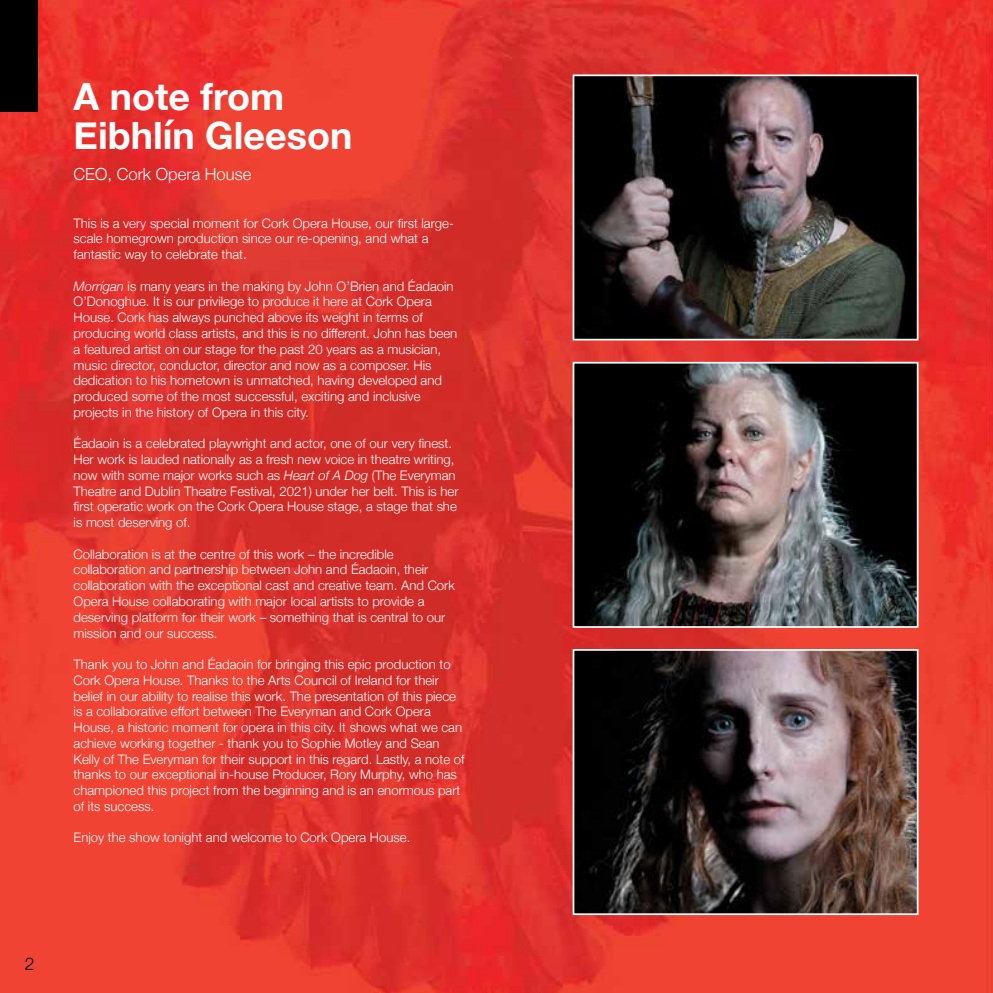
<style>
.page{position:relative;width:993px;height:993px;background:#fff}
.page>*{position:absolute;margin:0;border:0;box-sizing:border-box;transform-origin:0 0}
.t1{font:700 37.62px/38.5px "Helvetica Neue";color:#fff}
.t2{font:300 17.5px "Helvetica Neue";color:#000}
.t3{font:300 16.62px "Helvetica Neue";color:#fff}
.t4{font:300 13.12px/15.8px "Helvetica Neue";color:#fff}
.s1{font-style:italic}
</style>
<div class="page">
<img style="left:0;top:0;width:992px;height:992px">
<div style="left:0;top:0;width:38px;height:111px;background:#000"></div>
<img style="left:575px;top:77px;width:340px;height:260px">
<div style="left:572px;top:74px;width:346px;height:266px;border:2px solid #fff"></div>
<img style="left:575px;top:365px;width:340px;height:259px">
<div style="left:572px;top:362px;width:346px;height:265px;border:2px solid #fff"></div>
<img style="left:575px;top:651px;width:340px;height:260px">
<div style="left:572px;top:648px;width:346px;height:266px;border:2px solid #fff"></div>
<h1 class="t1" style="left:74px;top:79px;width:280px">A note from<br>Eibhlín Gleeson</h1>
<p class="t3" style="left:74px;top:161px;width:179px">CEO, Cork Opera House</p>
<p class="t4" style="left:74px;top:214px;width:381px">This is a very special moment for Cork Opera House, our first large&shy;scale homegrown production since our re-opening, and what a fantastic way to celebrate that.</p>
<p class="t4" style="left:74px;top:277px;width:385px"><span class="s1">Morrígan</span> is many years in the making by John O’Brien and Éadaoin O’Donoghue. It is our privilege to produce it here at Cork Opera House. Cork has always punched above its weight in terms of producing world class artists, and this is no different. John has been a featured artist on our stage for the past 20 years as a musician, music director, conductor, director and now as a composer. His dedication to his hometown is unmatched, having developed and produced some of the most successful, exciting and inclusive projects in the history of Opera in this city.</p>
<p class="t4" style="left:74px;top:434px;width:386px">Éadaoin is a celebrated playwright and actor, one of our very finest.<br>Her work is lauded nationally as a fresh new voice in theatre writing, now with some major works such as <span class="s1">Heart of A Dog</span> (The Everyman Theatre and Dublin Theatre Festival, 2021) under her belt. This is her first operatic work on the Cork Opera House stage, a stage that she is most deserving of.</p>
<p class="t4" style="left:74px;top:545px;width:382px">Collaboration is at the centre of this work – the incredible collaboration and partnership between John and Éadaoin, their collaboration with the exceptional cast and creative team. And Cork Opera House collaborating with major local artists to provide a deserving platform for their work – something that is central to our mission and our success.</p>
<p class="t4" style="left:74px;top:655px;width:392px">Thank you to John and Éadaoin for bringing this epic production to Cork Opera House. Thanks to the Arts Council of Ireland for their belief in our ability to realise this work. The presentation of this piece is a collaborative effort between The Everyman and Cork Opera House, a historic moment for opera in this city. It shows what we can achieve working together - thank you to Sophie Motley and Sean Kelly of The Everyman for their support in this regard. Lastly, a note of thanks to our exceptional in-house Producer, Rory Murphy, who has championed this project from the beginning and is an enormous part of its success.</p>
<p class="t4" style="left:74px;top:828px;width:338px">Enjoy the show tonight and welcome to Cork Opera House.</p>
<h2 class="t2" style="left:25px;top:949px;width:11px">2</h2>
</div>
